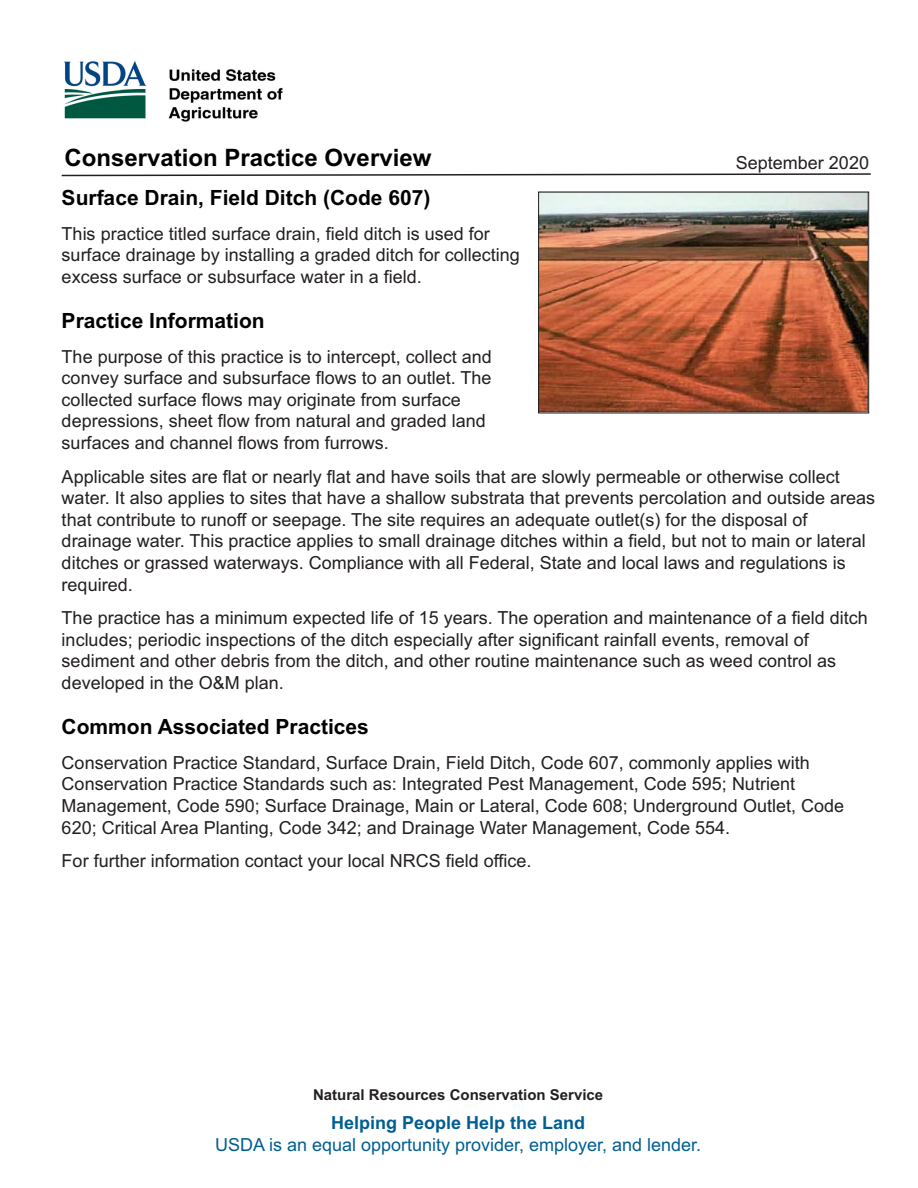
<style>
.page{position:relative;width:918px;height:1188px;background:#fff}
.page>*{position:absolute;margin:0;border:0;box-sizing:border-box;transform-origin:0 0}
.Topic{font:700 24px "Arial";color:#000}
.Topic-2{font:700 21px "Arial";color:#000}
.t1{font:18px/21.6px "Arial";color:#231f20}
.t2{font:18px "Arial";color:#005e93}
.t3{font:700 18px "Arial";color:#005e93}
.t4{font:700 15px "Arial";color:#231f20}
</style>
<div class="page">
<svg style="left:61px;top:173px;width:810px;height:4px"></svg>
<img style="left:64px;top:61px;width:219px;height:61px">
<img style="left:540px;top:194px;width:327px;height:217px">
<div style="left:538px;top:192px;width:331px;height:221px;border:1px solid #231f20"></div>
<h2 class="Topic" style="left:65px;top:148px;width:368px">Conservation Practice Overview</h2>
<h2 class="Topic-2" style="left:62px;top:189px;width:370px">Surface Drain, Field Ditch (Code 607)</h2>
<p class="t1" style="left:62px;top:224px;width:460px">This practice titled surface drain, field ditch is used for surface drainage by installing a graded ditch for collecting excess surface or subsurface water in a field.</p>
<h2 class="Topic-2" style="left:62px;top:312px;width:205px">Practice Information</h2>
<p class="t1" style="left:62px;top:347px;width:432px">The purpose of this practice is to intercept, collect and convey surface and subsurface flows to an outlet. The collected surface flows may originate from surface depressions, sheet flow from natural and graded land surfaces and channel flows from furrows.</p>
<p class="t1" style="left:62px;top:467px;width:815px">Applicable sites are flat or nearly flat and have soils that are slowly permeable or otherwise collect water. It also applies to sites that have a shallow substrata that prevents percolation and outside areas that contribute to runoff or seepage. The site requires an adequate outlet(s) for the disposal of drainage water. This practice applies to small drainage ditches within a field, but not to main or lateral ditches or grassed waterways. Compliance with all Federal, State and local laws and regulations is required.</p>
<p class="t1" style="left:62px;top:609px;width:808px">The practice has a minimum expected life of 15 years. The operation and maintenance of a field ditch includes; periodic inspections of the ditch especially after significant rainfall events, removal of sediment and other debris from the ditch, and other routine maintenance such as weed control as developed in the O&amp;M plan.</p>
<h2 class="Topic-2" style="left:62px;top:719px;width:309px">Common Associated Practices</h2>
<p class="t1" style="left:62px;top:753px;width:784px">Conservation Practice Standard, Surface Drain, Field Ditch, Code 607, commonly applies with Conservation Practice Standards such as: Integrated Pest Management, Code 595; Nutrient Management, Code 590; Surface Drainage, Main or Lateral, Code 608; Underground Outlet, Code 620; Critical Area Planting, Code 342; and Drainage Water Management, Code 554.</p>
<p class="t1" style="left:62px;top:852px;width:471px">For further information contact your local NRCS field office.</p>
<p class="t1" style="left:736px;top:154px;width:135px">September 2020</p>
<p class="t4" style="left:313px;top:1089px;width:292px">Natural Resources Conservation Service</p>
<p class="t3" style="left:331px;top:1116px;width:256px">Helping People Help the Land</p>
<p class="t2" style="left:215px;top:1138px;width:488px">USDA is an equal opportunity provider, employer, and lender.</p>
</div>
